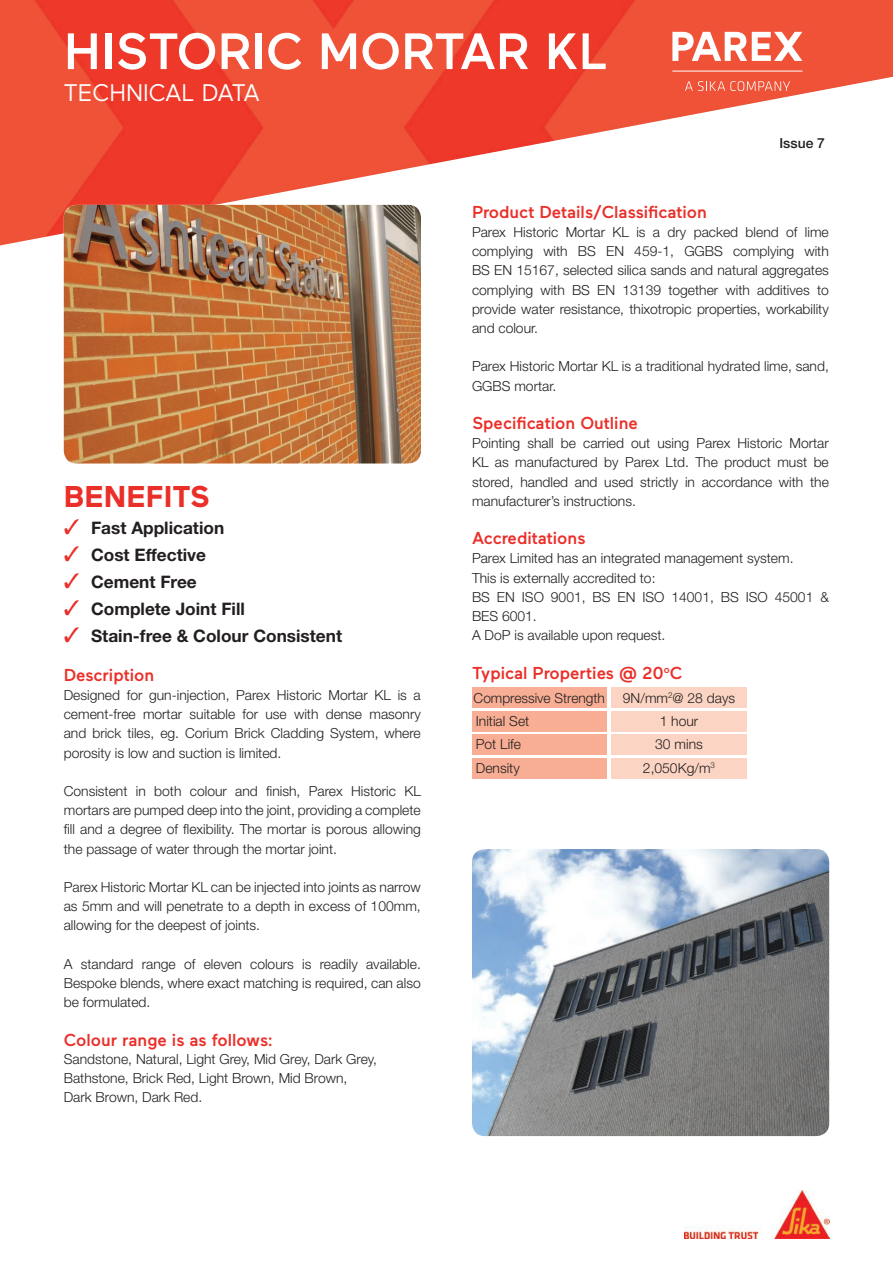
<style>
.page{position:relative;width:893px;height:1263px;background:#fff}
.page>*{position:absolute;margin:0;border:0;box-sizing:border-box;transform-origin:0 0}
.t1{font:500 51px "Maax";color:#fff}
.t2{font:700 30px "Maax";color:#ea2f29}
.t3{font:24px "Maax";color:#fff}
.t4{font:500 17.25px "Maax";color:#ea2f29}
.t5{font:700 17.25px "Helvetica Neue";color:#231f20}
.t6{font:300 13.8px/19.2px "Helvetica Neue";color:#231f20;text-align:justify}
.t7{font:500 13.8px "Helvetica Neue";color:#231f20}
.s1{color:#ea2f29}
</style>
<div class="page">
<div style="left:472px;top:758px;width:135px;height:20px;background:#f7ae94"></div>
<div style="left:611px;top:688px;width:136px;height:20px;background:#fbd4c3"></div>
<div style="left:611px;top:711px;width:136px;height:20px;background:#fbd4c3"></div>
<div style="left:611px;top:735px;width:136px;height:20px;background:#fbd4c3"></div>
<div style="left:611px;top:758px;width:136px;height:20px;background:#fbd4c3"></div>
<div style="left:472px;top:688px;width:135px;height:20px;background:#f7ae94"></div>
<div style="left:472px;top:711px;width:135px;height:20px;background:#f7ae94"></div>
<div style="left:472px;top:735px;width:135px;height:20px;background:#f7ae94"></div>
<img style="left:0;top:0;width:893px;height:245px">
<img style="left:64px;top:205px;width:357px;height:258px">
<img style="left:472px;top:849px;width:357px;height:287px">
<svg style="left:685px;top:81px;width:105px;height:10px"></svg>
<hr style="left:672px;top:71px;width:130px;height:1px;background:#fff">
<svg style="left:672px;top:32px;width:130px;height:29px"></svg>
<img style="left:685px;top:1190px;width:144px;height:48px">
<h1 class="t1" style="left:64px;top:18px;width:545px">HISTORIC MORTAR KL</h1>
<h3 class="t3" style="left:64px;top:77px;width:198px">TECHNICAL DATA</h3>
<p class="t7" style="left:779px;top:135px;width:47px">Issue 7</p>
<h2 class="t2" style="left:64px;top:477px;width:148px">BENEFITS</h2>
<p class="t5" style="left:64px;top:517px;width:162px"><span class="s1">✓</span> Fast Application</p>
<p class="t5" style="left:64px;top:544px;width:144px"><span class="s1">✓</span> Cost Effective</p>
<p class="t5" style="left:64px;top:571px;width:135px"><span class="s1">✓</span> Cement Free</p>
<p class="t5" style="left:64px;top:598px;width:183px"><span class="s1">✓</span> Complete Joint Fill</p>
<p class="t5" style="left:64px;top:625px;width:280px"><span class="s1">✓</span> Stain-free &amp; Colour Consistent</p>
<p class="t4" style="left:64px;top:663px;width:92px">Description</p>
<p class="t6" style="left:64px;top:685px;width:359px">Designed for gun-injection, Parex Historic Mortar KL is a cement-free mortar suitable for use with dense masonry and brick tiles, eg. Corium Brick Cladding System, where porosity is low and suction is limited.</p>
<p class="t6" style="left:64px;top:781px;width:359px">Consistent in both colour and finish, Parex Historic KL mortars are pumped deep into the joint, providing a complete fill and a degree of flexibility. The mortar is porous allowing the passage of water through the mortar joint.</p>
<p class="t6" style="left:64px;top:877px;width:358px">Parex Historic Mortar KL can be injected into joints as narrow as 5mm and will penetrate to a depth in excess of 100mm, allowing for the deepest of joints.</p>
<p class="t6" style="left:64px;top:954px;width:359px">A standard range of eleven colours is readily available.<br>Bespoke blends, where exact matching is required, can also be formulated.</p>
<p class="t4" style="left:64px;top:1028px;width:210px">Colour range is as follows:</p>
<p class="t6" style="left:64px;top:1050px;width:315px;line-height:18.8px;text-align:left">Sandstone, Natural, Light Grey, Mid Grey, Dark Grey,<br>Bathstone, Brick Red, Light Brown, Mid Brown,<br>Dark Brown, Dark Red.</p>
<p class="t4" style="left:472px;top:201px;width:237px">Product Details/Classification</p>
<p class="t6" style="left:472px;top:222px;width:358px">Parex Historic Mortar KL is a dry packed blend of lime complying with BS EN 459-1, GGBS complying with BS EN 15167, selected silica sands and natural aggregates complying with BS EN 13139 together with additives to provide water resistance, thixotropic properties, workability and colour.</p>
<p class="t6" style="left:472px;top:357px;width:358px">Parex Historic Mortar KL is a traditional hydrated lime, sand,<br>GGBS mortar.</p>
<p class="t4" style="left:472px;top:412px;width:167px">Specification Outline</p>
<p class="t6" style="left:472px;top:433px;width:358px">Pointing shall be carried out using Parex Historic Mortar KL as manufactured by Parex Ltd. The product must be stored, handled and used strictly in accordance with the manufacturer’s instructions.</p>
<p class="t4" style="left:472px;top:527px;width:115px">Accreditations</p>
<p class="t6" style="left:472px;top:549px;width:358px;text-align:left">Parex Limited has an integrated management system.<br>This is externally accredited to:<br>BS EN ISO 9001, BS EN ISO 14001, BS ISO 45001 &amp; BES 6001.<br>A DoP is available upon request.</p>
<p class="t4" style="left:472px;top:661px;width:212px">Typical Properties @ 20<sup>o</sup>C</p>
<p class="t6" style="left:474px;top:688px;width:133px">Compressive Strength</p>
<p class="t6" style="left:623px;top:688px;width:114px">9N/mm<sup>2</sup>@ 28 days</p>
<p class="t6" style="left:476px;top:711px;width:55px">Initial Set</p>
<p class="t6" style="left:660px;top:711px;width:40px">1 hour</p>
<p class="t6" style="left:476px;top:735px;width:47px">Pot Life</p>
<p class="t6" style="left:655px;top:735px;width:49px">30 mins</p>
<p class="t6" style="left:476px;top:758px;width:45px">Density</p>
<p class="t6" style="left:643px;top:758px;width:74px">2,050Kg/m<sup>3</sup></p>
</div>
